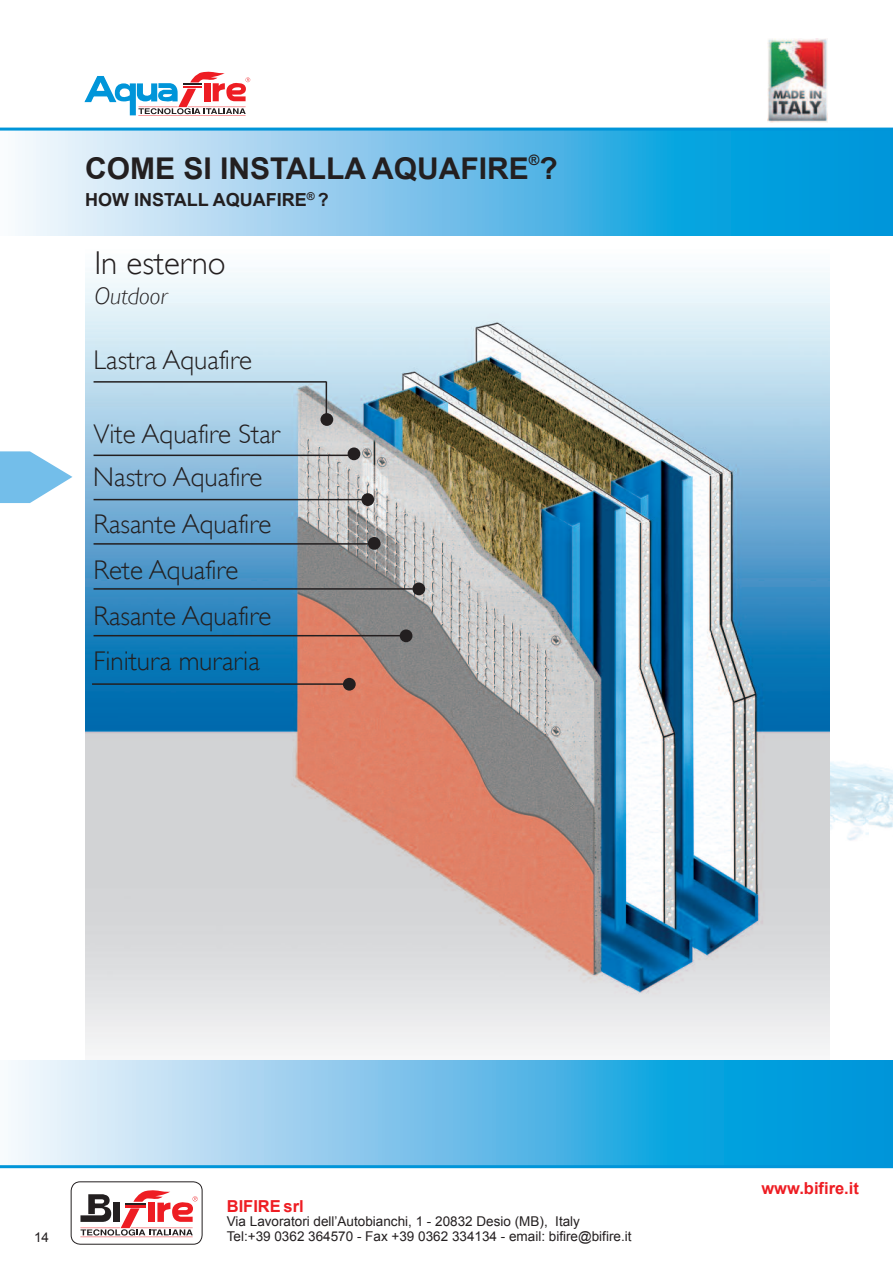
<style>
.page{position:relative;width:893px;height:1263px;background:#fff}
.page>*{position:absolute;margin:0;border:0;box-sizing:border-box;transform-origin:0 0}
.t1{font:300 33px "Gill Sans";color:#231f20}
.t2{font:700 30px "Arial";color:#231f20}
.t3{font:300 27px "Gill Sans";color:#231f20}
.t4{font:italic 300 24px "Gill Sans";color:#231f20}
.t5{font:700 18px "Arial";color:#231f20}
.t6{font:700 16.5px "Arial";color:#ee1d23}
.t7{font:700 14.4px "Arial";color:#231f20}
.t8{font:13.5px/14.2px "Arial";color:#231f20}
</style>
<div class="page">
<img style="left:119px;top:71px;width:774px;height:1098px">
<hr style="left:138px;top:115px;width:108px;height:1px;background:#ee1d23">
<svg style="left:84px;top:72px;width:166px;height:43px"></svg>
<svg style="left:71px;top:1181px;width:132px;height:64px"></svg>
<img style="left:85px;top:235px;width:744px;height:826px">
<svg style="left:11px;top:1061px;width:882px;height:104px;background:#69c0e9"></svg>
<svg style="left:18px;top:131px;width:875px;height:104px;background:#6ac0e9"></svg>
<hr style="left:0;top:1165px;width:893px;height:3px;background:#0095d9">
<hr style="left:0;top:128px;width:893px;height:3px;background:#0095d9">
<img style="left:767px;top:38px;width:60px;height:84px">
<div style="left:400px;top:629px;width:12px;height:13px;background:#231f20;border-radius:50%"></div>
<div style="left:368px;top:537px;width:13px;height:13px;background:#231f20;border-radius:50%"></div>
<div style="left:361px;top:493px;width:13px;height:13px;background:#231f20;border-radius:50%"></div>
<hr style="left:94px;top:543px;width:280px;height:2px;background:#231f20">
<hr style="left:326px;top:381px;width:1px;height:38px;background:#231f20">
<div style="left:320px;top:413px;width:13px;height:13px;background:#231f20;border-radius:50%"></div>
<hr style="left:94px;top:381px;width:232px;height:2px;background:#231f20">
<hr style="left:94px;top:499px;width:274px;height:1px;background:#231f20">
<div style="left:412px;top:582px;width:13px;height:13px;background:#231f20;border-radius:50%"></div>
<hr style="left:94px;top:588px;width:319px;height:2px;background:#231f20">
<hr style="left:94px;top:635px;width:312px;height:1px;background:#231f20">
<div style="left:343px;top:678px;width:13px;height:13px;background:#231f20;border-radius:50%"></div>
<hr style="left:92px;top:683px;width:257px;height:2px;background:#231f20">
<div style="left:348px;top:447px;width:12px;height:13px;background:#231f20;border-radius:50%"></div>
<hr style="left:94px;top:455px;width:259px;height:1px;background:#231f20">
<svg style="left:0;top:451px;width:72px;height:52px"></svg>
<p class="t7" style="left:529px;top:152px;width:12px">®</p>
<h2 class="t2" style="left:85px;top:152px;width:474px">COME SI INSTALLA AQUAFIRE ?</h2>
<h3 class="t5" style="left:85px;top:190px;width:245px">HOW INSTALL AQUAFIRE<sup>®</sup> ?</h3>
<h1 class="t1" style="left:94px;top:244px;width:133px">In esterno</h1>
<h3 class="t4" style="left:94px;top:282px;width:74px">Outdoor</h3>
<h3 class="t3" style="left:94px;top:345px;width:160px">Lastra Aquafire</h3>
<h3 class="t3" style="left:94px;top:419px;width:188px">Vite Aquafire Star</h3>
<h3 class="t3" style="left:93px;top:462px;width:171px">Nastro Aquafire</h3>
<h3 class="t3" style="left:94px;top:509px;width:179px">Rasante Aquafire</h3>
<h3 class="t3" style="left:94px;top:555px;width:146px">Rete Aquafire</h3>
<h3 class="t3" style="left:94px;top:601px;width:179px">Rasante Aquafire</h3>
<h3 class="t3" style="left:94px;top:646px;width:168px">Finitura muraria</h3>
<p class="t8" style="left:34px;top:1230px;width:17px">14</p>
<p class="t6" style="left:227px;top:1197px;width:79px">BIFIRE srl</p>
<p class="t8" style="left:227px;top:1214px;width:406px">Via Lavoratori dell’Autobianchi, 1 - 20832 Desio (MB), Italy<br>Tel:+39 0362 364570 - Fax +39 0362 334134 - email: bifire@bifire.it</p>
<p class="t6" style="left:761px;top:1179px;width:99px">www.bifire.it</p>
</div>
